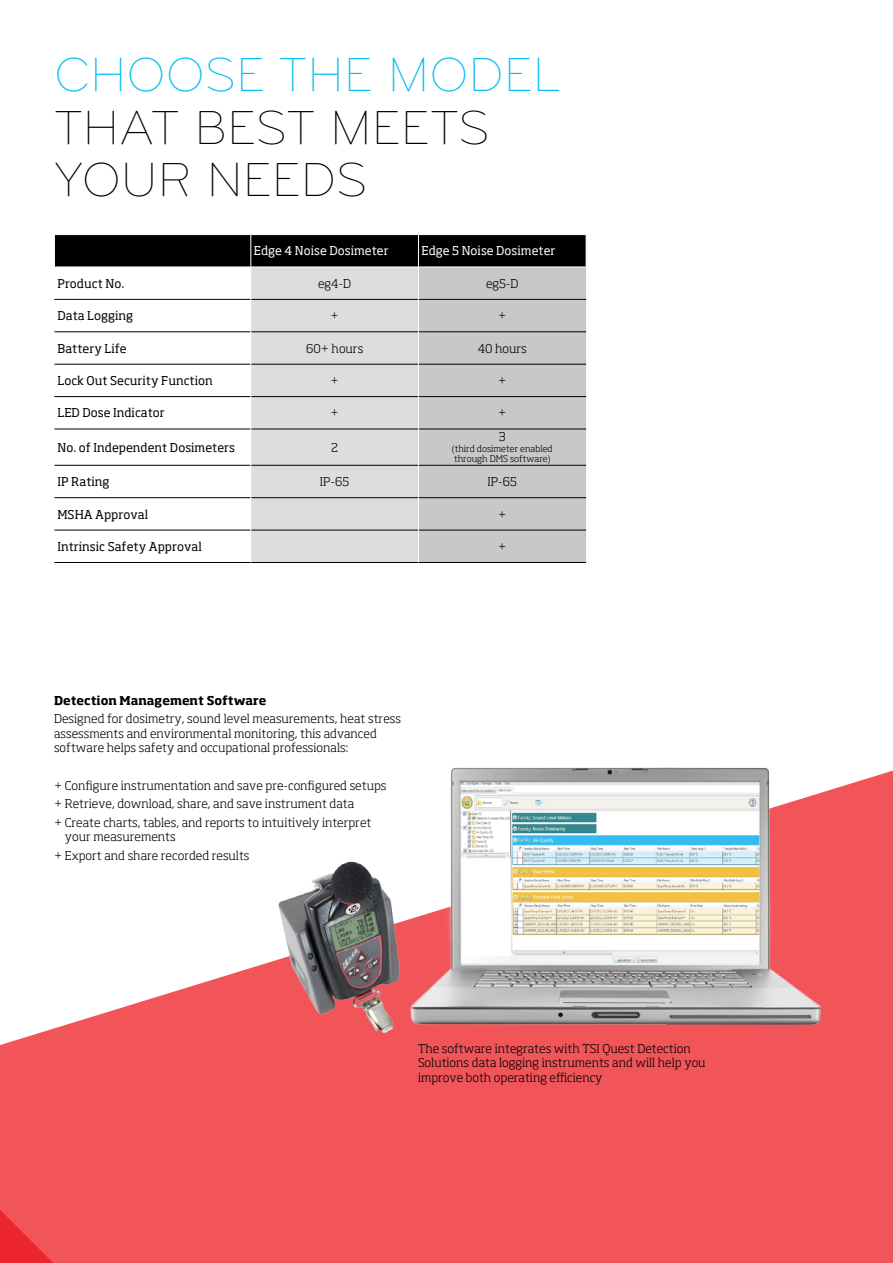
<style>
.page{position:relative;width:893px;height:1263px;background:#fff}
.page>*{position:absolute;margin:0;border:0;box-sizing:border-box;transform-origin:0 0}
.t1{font:300 49.5px/52.5px "Bryant Pro";color:#000}
.Table_Text{font:300 12px/14.4px "Soho Std";color:#000}
.Table_Header{font:12px "Soho Std";color:#000}
.Table_Header-2{font:300 12px "Soho Std";color:#000}
.Table_Header-3{font:12px "Soho Std";color:#fff}
.Table_Text-2{font:700 12px "Soho Std";color:#000}
.Table_Header-4{font:300 9px/10.5px "Soho Std";color:#000}
.s1{color:#00bdf2}
</style>
<div class="page">
<svg style="left:0;top:770px;width:893px;height:493px;fill:#f1555a"></svg>
<div style="left:55px;top:235px;width:531px;height:32px;background:#000"></div>
<svg style="left:54px;top:298px;width:197px;height:232px"></svg>
<div style="left:252px;top:268px;width:166px;height:294px;background:#dcddde"></div>
<div style="left:419px;top:268px;width:167px;height:294px;background:#c7c8ca"></div>
<hr style="left:54px;top:299px;width:197px;height:1px;background:#000">
<hr style="left:251px;top:299px;width:167px;height:1px;background:#000">
<hr style="left:419px;top:299px;width:167px;height:1px;background:#000">
<hr style="left:54px;top:331px;width:197px;height:1px;background:#000">
<hr style="left:251px;top:331px;width:167px;height:1px;background:#000">
<hr style="left:419px;top:331px;width:167px;height:1px;background:#000">
<hr style="left:54px;top:364px;width:197px;height:1px;background:#000">
<hr style="left:251px;top:364px;width:167px;height:1px;background:#000">
<hr style="left:419px;top:364px;width:167px;height:1px;background:#000">
<hr style="left:54px;top:396px;width:197px;height:1px;background:#000">
<hr style="left:251px;top:396px;width:167px;height:1px;background:#000">
<hr style="left:419px;top:396px;width:167px;height:1px;background:#000">
<hr style="left:54px;top:429px;width:197px;height:1px;background:#000">
<hr style="left:251px;top:429px;width:167px;height:1px;background:#000">
<hr style="left:419px;top:429px;width:167px;height:1px;background:#000">
<hr style="left:54px;top:465px;width:197px;height:1px;background:#000">
<hr style="left:251px;top:465px;width:167px;height:1px;background:#000">
<hr style="left:419px;top:465px;width:167px;height:1px;background:#000">
<hr style="left:54px;top:497px;width:197px;height:1px;background:#000">
<hr style="left:251px;top:497px;width:167px;height:1px;background:#000">
<hr style="left:419px;top:497px;width:167px;height:1px;background:#000">
<hr style="left:54px;top:530px;width:197px;height:1px;background:#000">
<hr style="left:251px;top:530px;width:167px;height:1px;background:#000">
<hr style="left:419px;top:530px;width:167px;height:1px;background:#000">
<hr style="left:54px;top:562px;width:197px;height:1px;background:#000">
<hr style="left:251px;top:562px;width:167px;height:1px;background:#000">
<hr style="left:418px;top:562px;width:168px;height:1px;background:#000">
<hr style="left:251px;top:235px;width:1px;height:32px;background:#fff">
<hr style="left:418px;top:235px;width:1px;height:32px;background:#fff">
<hr style="left:251px;top:299px;width:1px;height:33px;background:#fff">
<hr style="left:251px;top:364px;width:1px;height:33px;background:#fff">
<hr style="left:251px;top:429px;width:1px;height:36px;background:#fff">
<hr style="left:251px;top:465px;width:1px;height:33px;background:#fff">
<hr style="left:251px;top:530px;width:1px;height:32px;background:#fff">
<img style="left:234px;top:767px;width:648px;height:304px">
<p class="t1" style="left:54px;top:49px;width:509px"><span class="s1">CHOOSE THE MODEL<br></span>THAT BEST MEETS<br>YOUR NEEDS</p>
<p class="Table_Header-3" style="left:254px;top:243px;width:136px">Edge 4 Noise Dosimeter</p>
<p class="Table_Header-3" style="left:421px;top:243px;width:136px">Edge 5 Noise Dosimeter</p>
<p class="Table_Header" style="left:57px;top:276px;width:68px">Product No.</p>
<p class="Table_Header-2" style="left:318px;top:276px;width:35px">eg4-D</p>
<p class="Table_Header-2" style="left:486px;top:276px;width:34px">eg5-D</p>
<p class="Table_Header" style="left:57px;top:308px;width:77px">Data Logging</p>
<p class="Table_Header-2" style="left:331px;top:308px;width:10px">+</p>
<p class="Table_Header-2" style="left:498px;top:308px;width:10px">+</p>
<p class="Table_Header" style="left:57px;top:341px;width:71px">Battery Life</p>
<p class="Table_Header-2" style="left:306px;top:341px;width:59px">60+ hours</p>
<p class="Table_Header-2" style="left:478px;top:341px;width:51px">40 hours</p>
<p class="Table_Header" style="left:57px;top:373px;width:157px">Lock Out Security Function</p>
<p class="Table_Header-2" style="left:331px;top:373px;width:10px">+</p>
<p class="Table_Header-2" style="left:498px;top:373px;width:10px">+</p>
<p class="Table_Header" style="left:57px;top:405px;width:109px">LED Dose Indicator</p>
<p class="Table_Header-2" style="left:331px;top:405px;width:10px">+</p>
<p class="Table_Header-2" style="left:498px;top:405px;width:10px">+</p>
<p class="Table_Header" style="left:57px;top:440px;width:179px">No. of Independent Dosimeters</p>
<p class="Table_Header-2" style="left:331px;top:440px;width:8px">2</p>
<p class="Table_Header-2" style="left:499px;top:429px;width:8px">3</p>
<p class="Table_Header-4" style="left:452px;top:443px;width:102px">(third dosimeter enabled through DMS software)</p>
<p class="Table_Header" style="left:57px;top:474px;width:54px">IP Rating</p>
<p class="Table_Header-2" style="left:320px;top:474px;width:31px">IP-65</p>
<p class="Table_Header-2" style="left:488px;top:474px;width:31px">IP-65</p>
<p class="Table_Header" style="left:57px;top:506px;width:92px">MSHA Approval</p>
<p class="Table_Header-2" style="left:498px;top:507px;width:10px">+</p>
<p class="Table_Header" style="left:57px;top:539px;width:146px">Intrinsic Safety Approval</p>
<p class="Table_Header-2" style="left:498px;top:539px;width:10px">+</p>
<p class="Table_Text-2" style="left:54px;top:692px;width:214px">Detection Management Software</p>
<p class="Table_Text" style="left:54px;top:712px;width:349px">Designed for dosimetry, sound level measurements, heat stress assessments and environmental monitoring, this advanced software helps safety and occupational professionals:</p>
<p class="Table_Text" style="left:54px;top:778px;width:334px">+ Configure instrumentation and save pre-configured setups</p>
<p class="Table_Text" style="left:54px;top:796px;width:302px">+ Retrieve, download, share, and save instrument data</p>
<p class="Table_Text" style="left:65px;top:815px;width:308px;text-indent:-11px">+ Create charts, tables, and reports to intuitively interpret your measurements</p>
<p class="Table_Text" style="left:54px;top:848px;width:197px">+ Export and share recorded results</p>
<p class="Table_Text" style="left:418px;top:1041px;width:289px">The software integrates with TSI Quest Detection<br>Solutions data logging instruments and will help you improve both operating efficiency</p>
</div>
